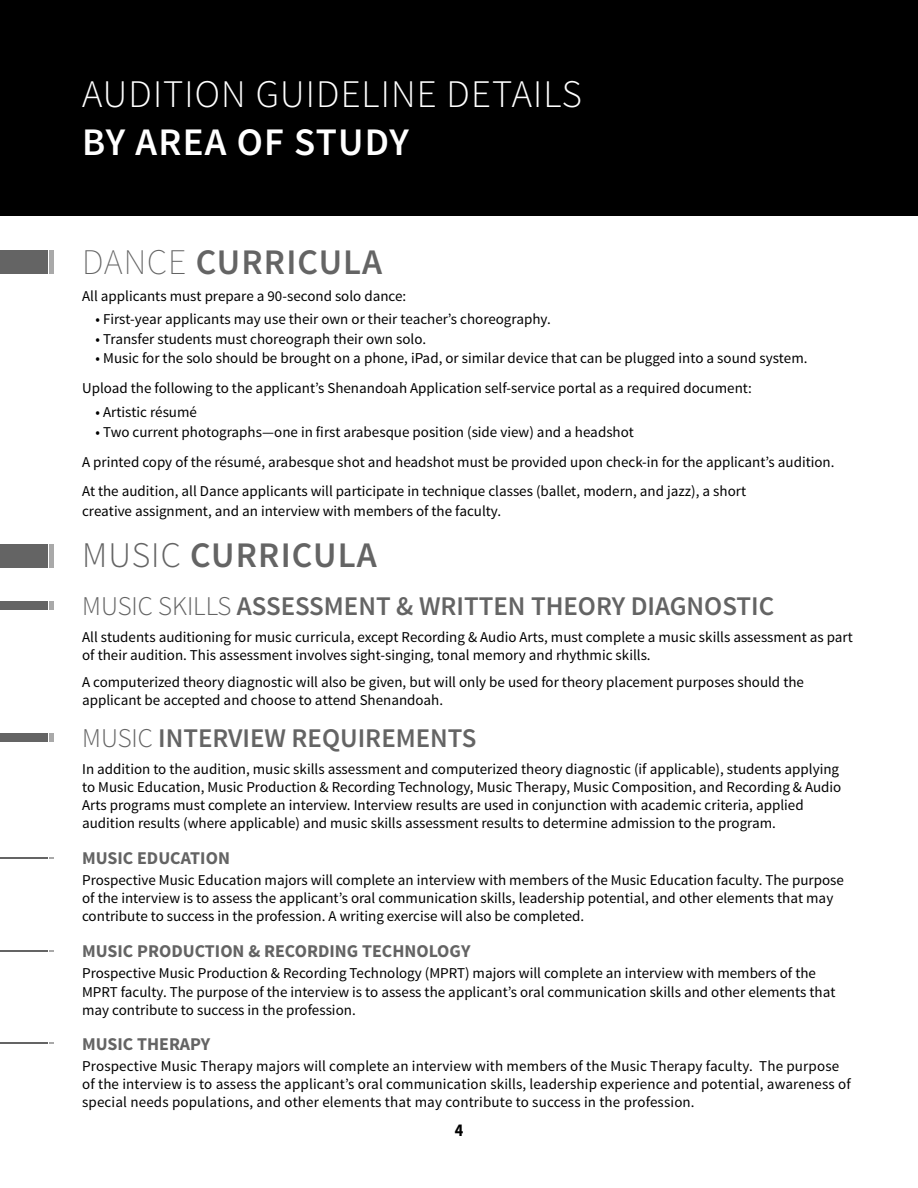
<style>
.page{position:relative;width:918px;height:1188px;background:#fff}
.page>*{position:absolute;margin:0;border:0;box-sizing:border-box;transform-origin:0 0}
.t1{font:300 39px "Source Sans Pro";letter-spacing:.03em;color:#fff}
.t2{font:600 39px "Source Sans Pro";letter-spacing:.03em;color:#fff}
.t3{font:600 36px "Source Sans Pro";letter-spacing:.03em;color:#646464}
.t4{font:600 27px "Source Sans Pro";color:#646464}
.t5{font:700 18px "Source Sans Pro";color:#646464}
.t6{font:700 18px "Source Sans Pro";color:#000;scale:.9 1}
.t7{font:15px/18px "Source Sans Pro";color:#000}
.s1{font-weight:200}
.s2{font-weight:300}
</style>
<div class="page">
<div style="left:0;top:0;width:918px;height:215px;background:#000"></div>
<div style="left:0;top:250px;width:47px;height:24px;background:#646464"></div>
<hr style="left:50px;top:250px;width:4px;height:24px;background:#a9a9a9">
<div style="left:0;top:544px;width:47px;height:24px;background:#646464"></div>
<hr style="left:50px;top:544px;width:4px;height:24px;background:#a9a9a9">
<div style="left:0;top:601px;width:47px;height:9px;background:#646464"></div>
<svg style="left:50px;top:601px;width:4px;height:9px"></svg>
<div style="left:0;top:733px;width:47px;height:9px;background:#646464"></div>
<svg style="left:50px;top:733px;width:4px;height:9px"></svg>
<hr style="left:0;top:857px;width:47px;height:1px;background:#646464">
<hr style="left:0;top:951px;width:47px;height:1px;background:#646464">
<hr style="left:0;top:1042px;width:47px;height:2px;background:#646464">
<h1 class="t1" style="left:82px;top:71px;width:501px">AUDITION GUIDELINE DETAILS</h1>
<h1 class="t2" style="left:82px;top:118px;width:328px">BY AREA OF STUDY</h1>
<h2 class="t3" style="left:82px;top:239px;width:302px"><span class="s1">DANCE</span> CURRICULA</h2>
<p class="t7" style="left:82px;top:287px;width:326px">All applicants must prepare a 90-second solo dance:</p>
<p class="t7" style="left:96px;top:311px;width:457px">• First-year applicants may use their own or their teacher’s choreography.</p>
<p class="t7" style="left:96px;top:330px;width:332px">• Transfer students must choreograph their own solo.</p>
<p class="t7" style="left:82px;top:344px;width:727px;line-height:29.8px;text-indent:14px">• Music for the solo should be brought on a phone, iPad, or similar device that can be plugged into a sound system.<br>Upload the following to the applicant’s Shenandoah Application self-service portal as a required document:</p>
<p class="t7" style="left:96px;top:403px;width:103px">• Artistic résumé</p>
<p class="t7" style="left:82px;top:417px;width:754px;line-height:29.8px;text-indent:14px">• Two current photographs—one in first arabesque position (side view) and a headshot<br>A printed copy of the résumé, arabesque shot and headshot must be provided upon check-in for the applicant’s audition.<br>At the audition, all Dance applicants will participate in technique classes (ballet, modern, and jazz), a short</p>
<p class="t7" style="left:82px;top:502px;width:420px">creative assignment, and an interview with members of the faculty.</p>
<h2 class="t3" style="left:82px;top:532px;width:296px"><span class="s2">MUSIC</span> CURRICULA</h2>
<h3 class="t4" style="left:82px;top:589px;width:694px"><span class="s2">MUSIC SKILLS</span> ASSESSMENT &amp; WRITTEN THEORY DIAGNOSTIC</h3>
<p class="t7" style="left:82px;top:628px;width:772px">All students auditioning for music curricula, except Recording &amp; Audio Arts, must complete a music skills assessment as part of their audition. This assessment involves sight-singing, tonal memory and rhythmic skills.</p>
<p class="t7" style="left:82px;top:673px;width:723px">A computerized theory diagnostic will also be given, but will only be used for theory placement purposes should the applicant be accepted and choose to attend Shenandoah.</p>
<h3 class="t4" style="left:82px;top:721px;width:396px"><span class="s2">MUSIC</span> INTERVIEW REQUIREMENTS</h3>
<p class="t7" style="left:82px;top:760px;width:761px">In addition to the audition, music skills assessment and computerized theory diagnostic (if applicable), students applying to Music Education, Music Production &amp; Recording Technology, Music Therapy, Music Composition, and Recording &amp; Audio Arts programs must complete an interview. Interview results are used in conjunction with academic criteria, applied audition results (where applicable) and music skills assessment results to determine admission to the program.</p>
<p class="t5" style="left:82px;top:846px;width:149px">MUSIC EDUCATION</p>
<p class="t7" style="left:82px;top:871px;width:763px">Prospective Music Education majors will complete an interview with members of the Music Education faculty. The purpose of the interview is to assess the applicant’s oral communication skills, leadership potential, and other elements that may contribute to success in the profession. A writing exercise will also be completed.</p>
<p class="t5" style="left:82px;top:939px;width:390px">MUSIC PRODUCTION &amp; RECORDING TECHNOLOGY</p>
<p class="t7" style="left:82px;top:963px;width:755px;line-height:19.5px">Prospective Music Production &amp; Recording Technology (MPRT) majors will complete an interview with members of the<br>MPRT faculty. The purpose of the interview is to assess the applicant’s oral communication skills and other elements that</p>
<p class="t7" style="left:82px;top:1001px;width:275px">may contribute to success in the profession.</p>
<p class="t5" style="left:82px;top:1032px;width:130px">MUSIC THERAPY</p>
<p class="t7" style="left:82px;top:1057px;width:770px">Prospective Music Therapy majors will complete an interview with members of the Music Therapy faculty. The purpose of the interview is to assess the applicant’s oral communication skills, leadership experience and potential, awareness of special needs populations, and other elements that may contribute to success in the profession.</p>
<p class="t6" style="left:455px;top:1118px;width:11px">4</p>
</div>
